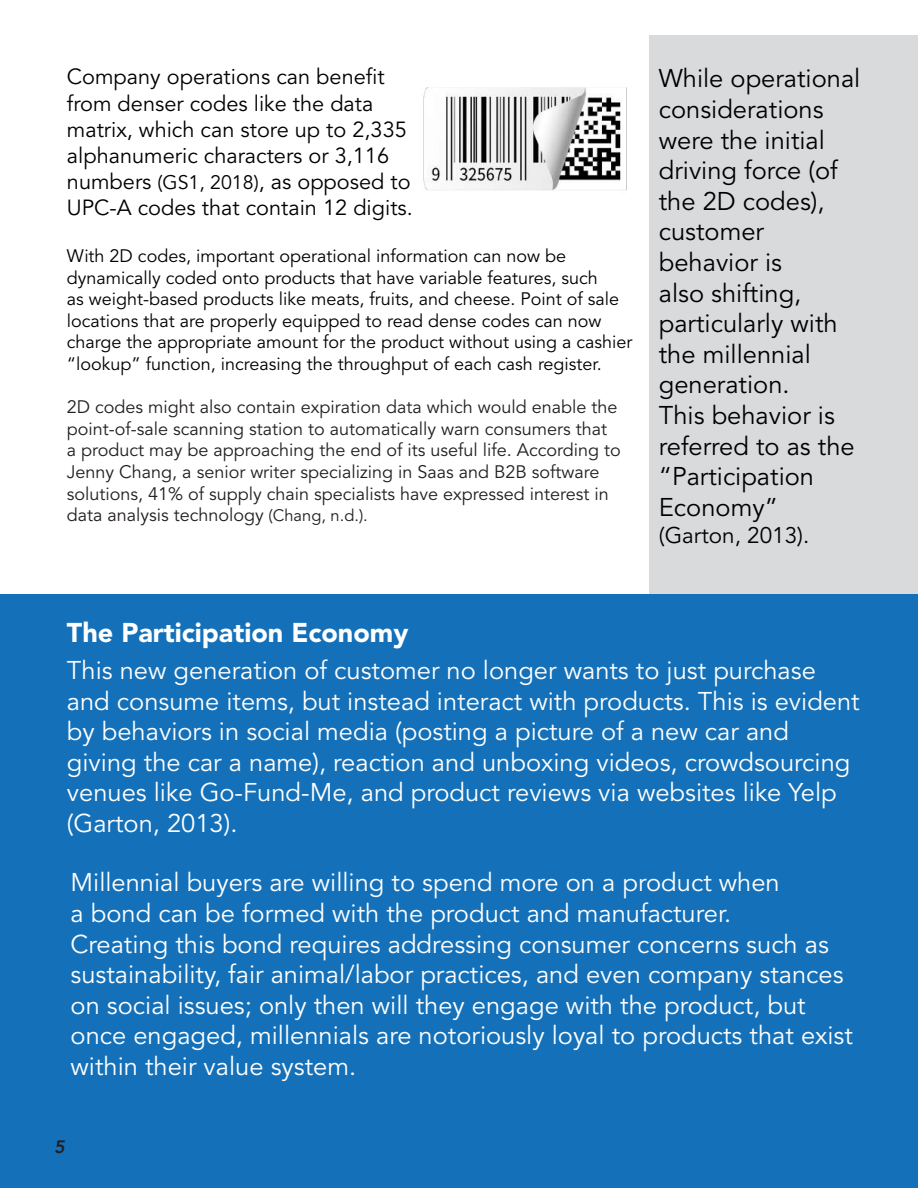
<style>
.page{position:relative;width:918px;height:1188px;background:#fff}
.page>*{position:absolute;margin:0;border:0;box-sizing:border-box;transform-origin:0 0}
.t1{font:900 27px "Avenir LT Std";color:#fff}
.t2{font:25.5px/30.6px "Avenir LT Std";color:#fff}
.t3{font:25.5px/30.6px "Avenir LT Std";color:#000}
.t4{font:22.5px "Avenir LT Std";color:#000}
.t5{font:21.75px/26.1px "Avenir LT Std";color:#000}
.t6{font:19.5px "Avenir LT Std";color:#000}
.t7{font:18px/21.6px "Avenir LT Std";color:#000}
.t8{font:18px/21.6px "Avenir LT Std";color:#231f20}
.t9{font:italic 800 18px "Avenir";color:#231f20}
.s1{font-size:19.5px}
.s2{font-size:16.5px}
</style>
<div class="page">
<div style="left:650px;top:35px;width:268px;height:598px;background:#d9dadc"></div>
<div style="left:0;top:594px;width:918px;height:594px;background:#1471b9"></div>
<img style="left:423px;top:69px;width:227px;height:142px">
<p class="t5" style="left:67px;top:65px;width:319px">Company operations can benefit</p>
<p class="t5" style="left:67px;top:91px;width:308px">from denser codes like the data</p>
<p class="t5" style="left:67px;top:117px;width:341px">matrix, which can store up to 2,335</p>
<p class="t5" style="left:67px;top:143px;width:324px">alphanumeric characters or 3,116</p>
<p class="t5" style="left:254px;top:169px;width:158px">,<span class="s1">)</span> as opposed to</p>
<p class="t5" style="left:67px;top:169px;width:347px">numbers<br>UPC A- codes that contain 12 digits.</p>
<p class="t6" style="left:158px;top:171px;width:98px">(GS1, 2018</p>
<p class="t7" style="left:67px;top:246px;width:567px">With D2 codes, important operational information can now be dynamically coded onto products that have variable features, such<br>as weight-based products like meats, fruits, and cheese. Point of sale locations that are properly equipped to read dense codes can now charge the appropriate amount for the product without using a cashier “lookup” function, increasing the throughput of each cash register.</p>
<p class="t8" style="left:67px;top:397px;width:556px">D2 codes might also contain expiration data which would enable the point-of-sale scanning station to automatically warn consumers that a product may be approaching the end of its useful life. According to Jenny Chang a, senior writer specializing in Saas and B B2 software solutions, 41% of supply chain specialists have expressed interest in data analysis technology <span class="s2">( C h a n g d.n, .(.</span></p>
<p class="t3" style="left:659px;top:64px;width:203px">While operational considerations were the initial driving force (of the D2 codes ,( customer behavior is<br>also shifting, particularly with the millennial generation.<br>This behavior is referred to as the “Participation<br>Economy“</p>
<p class="t4" style="left:659px;top:522px;width:152px">(Garton, 2013 .(</p>
<p class="t1" style="left:67px;top:616px;width:343px">The Participation Economy</p>
<p class="t2" style="left:67px;top:656px;width:794px">This new generation of customer no longer wants to just purchase and consume items, but instead interact with products. This is evident by behaviors in social media (posting a picture of a new car and giving the car a name ,) reaction and unboxing videos, crowdsourcing venues like Go-Fund-Me, and product reviews via websites like Yelp (Garton, 2013 .(</p>
<p class="t2" style="left:71px;top:868px;width:784px">Millennial buyers are willing to spend more on a product when<br>a bond can be formed with the product and manufacturer.<br>Creating this bond requires addressing consumer concerns such as sustainability, fair animal/labor practices, and even company stances on social issues; only then will they engage with the product, but once engaged, millennials are notoriously loyal to products that exist within their value system.</p>
<p class="t9" style="left:54px;top:1136px;width:12px">5</p>
</div>
